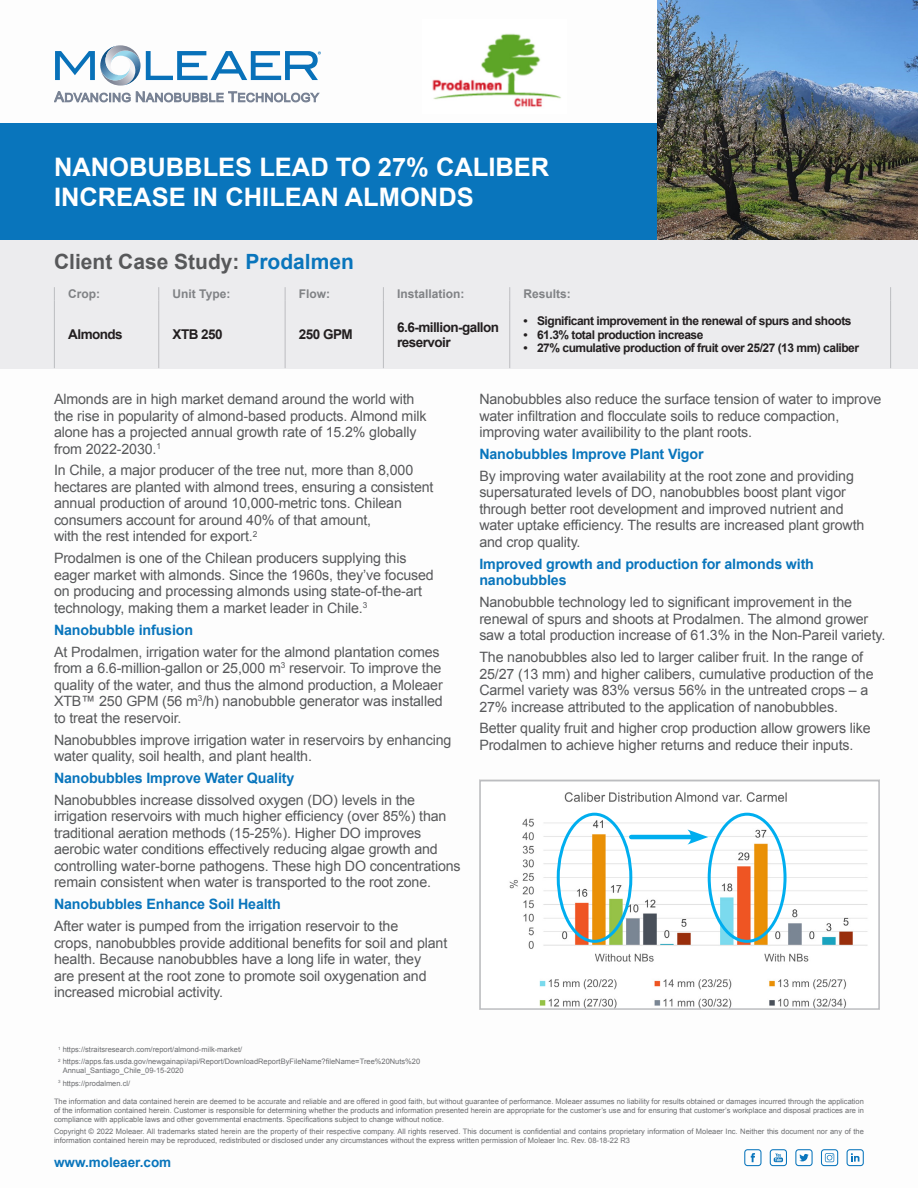
<style>
.page{position:relative;width:918px;height:1188px;background:#fff}
.page>*{position:absolute;margin:0;border:0;box-sizing:border-box;transform-origin:0 0}
.t1{font:700 25.5px/30px "Arial";color:#fff}
.t2{font:700 21px "Arial";color:#57585a}
.t3{font:14.25px/16.5px "Arial";letter-spacing:-.01em;color:#57585a}
.t4{font:700 14.25px/16.5px "Arial";letter-spacing:-.01em;color:#0975bc}
.t5{font:700 13.5px/15px "Arial";letter-spacing:-.04em;color:#231f20}
.t6{font:700 13.5px "Arial";color:#0975bc}
.t7{font:700 12px "Arial";letter-spacing:-.04em;color:#231f20}
.t8{font:700 12px "Arial";color:#808285}
.t9{font:7.5px/9px "Arial";color:#6c6d70}
.s1{color:#0975bc}
</style>
<div class="page">
<svg style="left:774px;top:1153px;width:9px;height:9px"></svg>
<div style="left:770px;top:1149px;width:17px;height:17px;border:1px solid #0975bc;border-radius:3px"></div>
<div style="left:795px;top:1149px;width:18px;height:17px;border:1px solid #0975bc;border-radius:3px"></div>
<div style="left:744px;top:1149px;width:18px;height:17px;border:1px solid #0975bc;border-radius:3px"></div>
<div style="left:821px;top:1149px;width:17px;height:17px;border:1px solid #0975bc;border-radius:3px"></div>
<div style="left:847px;top:1149px;width:17px;height:17px;border:1px solid #0975bc;border-radius:3px"></div>
<svg style="left:799px;top:1154px;width:10px;height:7px"></svg>
<svg style="left:825px;top:1153px;width:9px;height:9px"></svg>
<svg style="left:851px;top:1153px;width:8px;height:9px"></svg>
<svg style="left:751px;top:1153px;width:4px;height:9px"></svg>
<div style="left:0;top:240px;width:918px;height:128px;background:#ececee"></div>
<svg style="left:383px;top:287px;width:1px;height:14px"></svg>
<svg style="left:509px;top:287px;width:1px;height:14px"></svg>
<svg style="left:890px;top:287px;width:1px;height:14px"></svg>
<hr style="left:383px;top:301px;width:1px;height:67px;background:#bcbdc0">
<hr style="left:509px;top:301px;width:1px;height:67px;background:#bcbdc0">
<hr style="left:890px;top:301px;width:1px;height:67px;background:#bcbdc0">
<svg style="left:54px;top:287px;width:1px;height:14px"></svg>
<hr style="left:54px;top:301px;width:1px;height:67px;background:#bcbdc0">
<svg style="left:158px;top:287px;width:1px;height:14px"></svg>
<svg style="left:285px;top:287px;width:1px;height:14px"></svg>
<hr style="left:158px;top:301px;width:1px;height:67px;background:#bcbdc0">
<hr style="left:285px;top:301px;width:1px;height:67px;background:#bcbdc0">
<div style="left:0;top:124px;width:918px;height:116px;background:#0975bc"></div>
<img style="left:658px;top:0;width:260px;height:240px">
<img style="left:509px;top:792px;width:359px;height:215px">
<div style="left:479px;top:780px;width:401px;height:230px;border:2px solid #bcbdc0"></div>
<div style="left:557px;top:813px;width:75px;height:130px;border:3px solid #00aeef;border-radius:50%"></div>
<div style="left:708px;top:813px;width:79px;height:130px;border:3px solid #00aeef;border-radius:50%"></div>
<hr style="left:631px;top:835px;width:65px;height:4px;background:#00aeef">
<svg style="left:687px;top:829px;width:21px;height:16px"></svg>
<img style="left:432px;top:33px;width:129px;height:75px">
<svg style="left:54px;top:45px;width:267px;height:57px"></svg>
<p class="t1" style="left:54px;top:153px;width:497px">NANOBUBBLES LEAD TO 27% CALIBER<br>INCREASE IN CHILEAN ALMONDS</p>
<p class="t2" style="left:54px;top:247px;width:301px">Client Case Study: <span class="s1">Prodalmen</span></p>
<p class="t8" style="left:68px;top:286px;width:33px">Crop:</p>
<p class="t8" style="left:173px;top:286px;width:59px">Unit Type:</p>
<p class="t8" style="left:299px;top:286px;width:33px">Flow:</p>
<p class="t8" style="left:397px;top:286px;width:69px">Installation:</p>
<p class="t8" style="left:524px;top:286px;width:49px">Results:</p>
<p class="t5" style="left:68px;top:328px;width:56px">Almonds</p>
<p class="t5" style="left:173px;top:328px;width:52px">XTB 250</p>
<p class="t5" style="left:299px;top:328px;width:55px">250 GPM</p>
<p class="t5" style="left:397px;top:320px;width:103px">6.6-million-gallon reservoir</p>
<p class="t7" style="left:524px;top:313px;width:330px">• Significant improvement in the renewal of spurs and shoots</p>
<p class="t7" style="left:524px;top:327px;width:181px">• 61.3% total production increase</p>
<p class="t7" style="left:524px;top:340px;width:337px">• 27% cumulative production of fruit over 25/27 (13 mm) caliber</p>
<p class="t3" style="left:54px;top:391px;width:374px">Almonds are in high market demand around the world with the rise in popularity of almond-based products. Almond milk alone has a projected annual growth rate of 15.2% globally from 2022-2030.<sup>1</sup></p>
<p class="t3" style="left:54px;top:462px;width:381px">In Chile, a major producer of the tree nut, more than 8,000 hectares are planted with almond trees, ensuring a consistent annual production of around 10,000-metric tons. Chilean consumers account for around 40% of that amount,<br>with the rest intended for export.<sup>2</sup></p>
<p class="t3" style="left:54px;top:550px;width:381px">Prodalmen is one of the Chilean producers supplying this eager market with almonds. Since the 1960s, they’ve focused on producing and processing almonds using state-of-the-art technology, making them a market leader in Chile.<sup>3</sup></p>
<p class="t4" style="left:54px;top:622px;width:141px">Nanobubble infusion</p>
<p class="t3" style="left:54px;top:644px;width:390px">At Prodalmen, irrigation water for the almond plantation comes from a 6.6-million-gallon or 25,000 m<sup>3</sup> reservoir. To improve the quality of the water, and thus the almond production, a Moleaer XTB™ 250 GPM (56 m<sup>3</sup>/h) nanobubble generator was installed to treat the reservoir.</p>
<p class="t3" style="left:54px;top:731px;width:399px">Nanobubbles improve irrigation water in reservoirs by enhancing water quality, soil health, and plant health.</p>
<p class="t4" style="left:54px;top:770px;width:242px">Nanobubbles Improve Water Quality</p>
<p class="t3" style="left:54px;top:792px;width:408px">Nanobubbles increase dissolved oxygen (DO) levels in the irrigation reservoirs with much higher efficiency (over 85%) than traditional aeration methods (15-25%). Higher DO improves aerobic water conditions effectively reducing algae growth and controlling water-borne pathogens. These high DO concentrations remain consistent when water is transported to the root zone.</p>
<p class="t4" style="left:54px;top:896px;width:228px">Nanobubbles Enhance Soil Health</p>
<p class="t3" style="left:54px;top:918px;width:395px">After water is pumped from the irrigation reservoir to the<br>crops, nanobubbles provide additional benefits for soil and plant health. Because nanobubbles have a long life in water, they<br>are present at the root zone to promote soil oxygenation and increased microbial activity.</p>
<p class="t9" style="left:58px;top:1045px;width:186px"><sup>1</sup> https://straitsresearch.com/report/almond-milk-market/</p>
<p class="t9" style="left:63px;top:1057px;width:359px;text-indent:-5px"><sup>2</sup> https://apps.fas.usda.gov/newgainapi/api/Report/DownloadReportByFileName?fileName=Tree%20Nuts%20<br>Annual_Santiago_Chile_09-15-2020</p>
<p class="t9" style="left:58px;top:1079px;width:74px"><sup>3</sup> https://prodalmen.cl/</p>
<p class="t3" style="left:479px;top:391px;width:404px">Nanobubbles also reduce the surface tension of water to improve water infiltration and flocculate soils to reduce compaction, improving water availibility to the plant roots.</p>
<p class="t4" style="left:479px;top:446px;width:226px">Nanobubbles Improve Plant Vigor</p>
<p class="t3" style="left:479px;top:468px;width:387px">By improving water availability at the root zone and providing supersaturated levels of DO, nanobubbles boost plant vigor through better root development and improved nutrient and water uptake efficiency. The results are increased plant growth and crop quality.</p>
<p class="t4" style="left:479px;top:556px;width:336px">Improved growth and production for almonds with nanobubbles</p>
<p class="t3" style="left:479px;top:594px;width:408px">Nanobubble technology led to significant improvement in the renewal of spurs and shoots at Prodalmen. The almond grower saw a total production increase of 61.3% in the Non-Pareil variety.</p>
<p class="t3" style="left:479px;top:649px;width:396px">The nanobubbles also led to larger caliber fruit. In the range of 25/27 (13 mm) and higher calibers, cumulative production of the Carmel variety was 83% versus 56% in the untreated crops – a 27% increase attributed to the application of nanobubbles.</p>
<p class="t3" style="left:479px;top:720px;width:393px">Better quality fruit and higher crop production allow growers like<br>Prodalmen to achieve higher returns and reduce their inputs.</p>
<p class="t9" style="left:54px;top:1097px;width:811px;text-align:justify">The information and data contained herein are deemed to be accurate and reliable and are offered in good faith, but without guarantee of performance. Moleaer assumes no liability for results obtained or damages incurred through the application of the information contained herein. Customer is responsible for determining whether the products and information presented herein are appropriate for the customer’s use and for ensuring that customer’s workplace and disposal practices are in compliance with applicable laws and other governmental enactments. Specifications subject to change without notice.</p>
<p class="t9" style="left:54px;top:1127px;width:811px">Copyright © 2022 Moleaer. All trademarks stated herein are the property of their respective company. All rights reserved. This document is confidential and contains proprietary information of Moleaer Inc. Neither this document nor any of the information contained herein may be reproduced, redistributed or disclosed under any circumstances without the express written permission of Moleaer Inc. Rev. 08-18-22 R3</p>
<p class="t6" style="left:54px;top:1153px;width:119px">www.moleaer.com</p>
</div>
